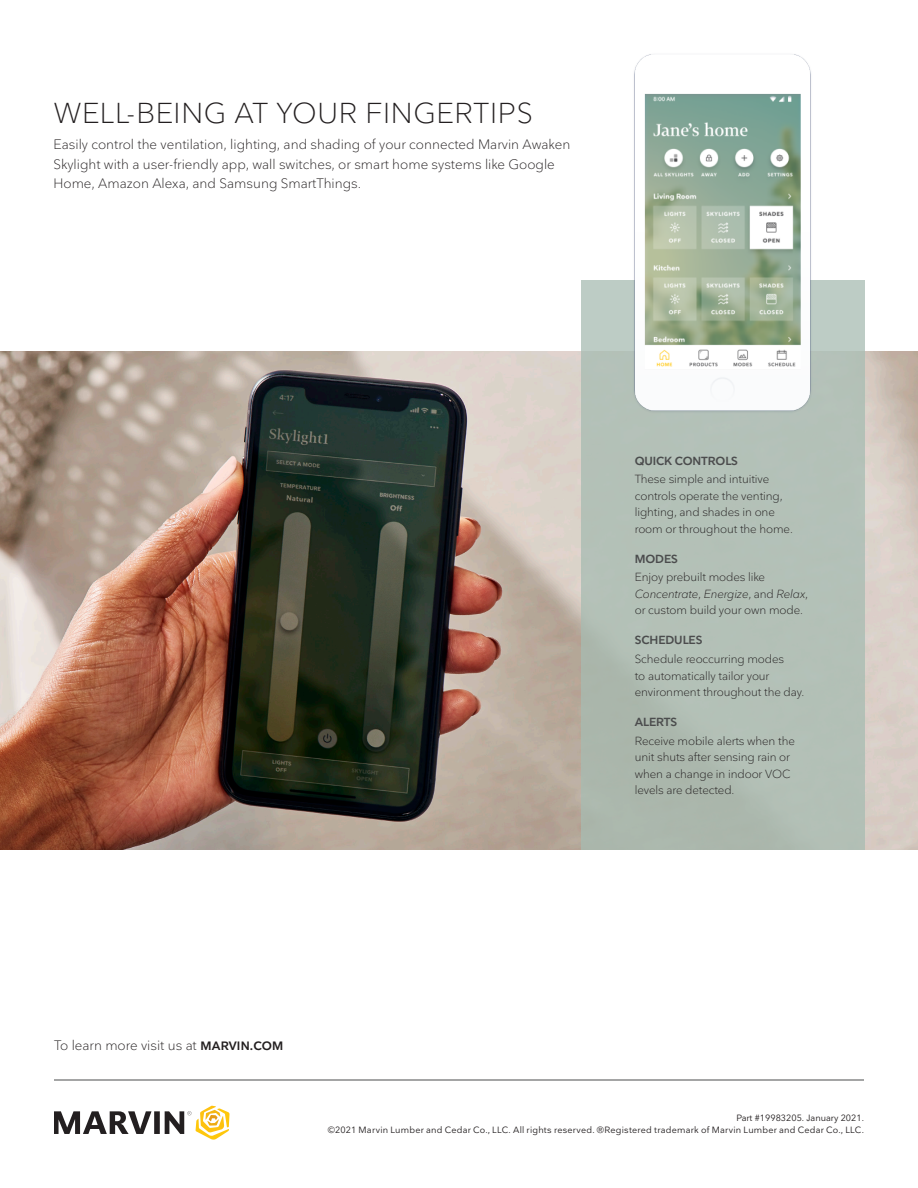
<style>
.page{position:relative;width:918px;height:1188px;background:#fff}
.page>*{position:absolute;margin:0;border:0;box-sizing:border-box;transform-origin:0 0}
.t1{font:300 28.5px "Nationale";letter-spacing:.025em;color:#231f20}
.t2{font:300 13.5px/19.5px "Nationale";color:#231f20}
.t3{font:300 11.7px/16.5px "Nationale";letter-spacing:-.01em;color:#231f20}
.t4{font:600 11.7px "Nationale";letter-spacing:-.01em;color:#4b4c4d}
.t5{font:9px/12.8px "Nationale";letter-spacing:.025em;color:#231f20;text-align:right}
.s1{font-weight:600;font-size:12px}
.s2{font-style:italic}
</style>
<div class="page">
<svg style="left:54px;top:1106px;width:176px;height:34px"></svg>
<hr style="left:54px;top:1080px;width:810px;height:1px;background:#4b4c4d">
<img style="left:0;top:351px;width:918px;height:499px">
<div style="left:581px;top:281px;width:284px;height:569px;background:linear-gradient(to right,#b0bdb3,#b4c1b8)"></div>
<img style="left:631px;top:54px;width:183px;height:358px">
<h1 class="t1" style="left:54px;top:95px;width:481px">WELL-BEING AT YOUR FINGERTIPS</h1>
<p class="t2" style="left:54px;top:134px;width:518px">Easily control the ventilation, lighting, and shading of your connected Marvin Awaken<br>Skylight with a user-friendly app, wall switches, or smart home systems like Google<br>Home, Amazon Alexa, and Samsung SmartThings.</p>
<p class="t2" style="left:54px;top:1035px;width:231px">To learn more visit us at <span class="s1">MARVIN.COM</span></p>
<p class="t4" style="left:635px;top:453px;width:105px">QUICK CONTROLS</p>
<p class="t3" style="left:635px;top:471px;width:160px">These simple and intuitive controls operate the venting, lighting, and shades in one room or throughout the home.</p>
<p class="t4" style="left:635px;top:551px;width:45px">MODES</p>
<p class="t3" style="left:635px;top:569px;width:175px">Enjoy prebuilt modes like<br><span class="s2">Concentrate</span>, <span class="s2">Energize</span>, and <span class="s2">Relax</span>, or custom build your own mode.</p>
<p class="t4" style="left:635px;top:633px;width:69px">SCHEDULES</p>
<p class="t3" style="left:635px;top:650px;width:171px">Schedule reoccurring modes<br>to automatically tailor your environment throughout the day.</p>
<p class="t4" style="left:635px;top:714px;width:44px">ALERTS</p>
<p class="t3" style="left:635px;top:732px;width:162px">Receive mobile alerts when the unit shuts after sensing rain or when a change in indoor VOC levels are detected.</p>
<p class="t5" style="left:328px;top:1111px;width:538px">Part #19983205. January 2021.<br>©2021 Marvin Lumber and Cedar Co., LLC. All rights reserved. ®Registered trademark of Marvin Lumber and Cedar Co., LLC.</p>
</div>
